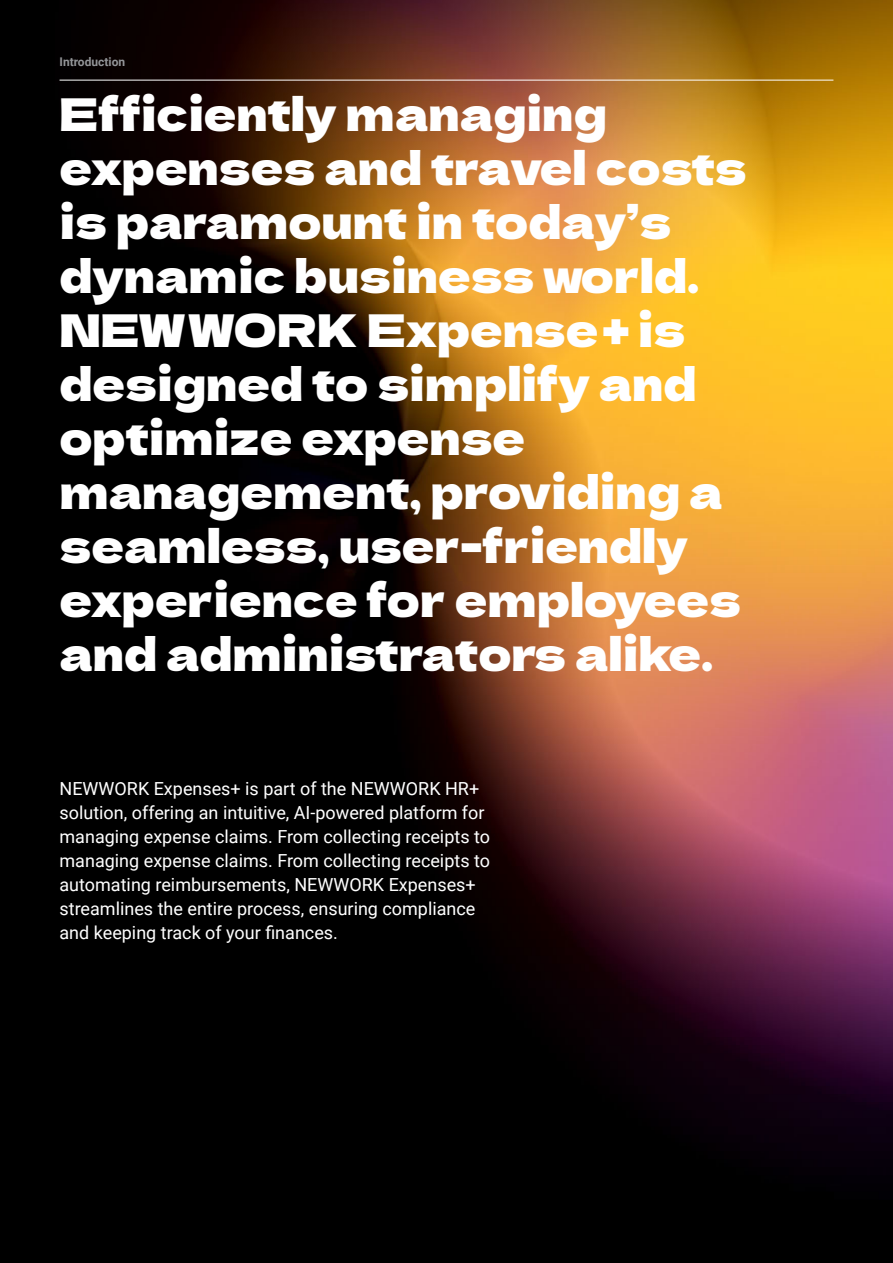
<style>
.page{position:relative;width:893px;height:1263px;background:#fff}
.page>*{position:absolute;margin:0;border:0;box-sizing:border-box;transform-origin:0 0}
.t1{font:45px/54px "Dela Gothic One";color:#fff}
.t2{font:18px/24px "Roboto";color:#fff}
.t3{font:700 12px "Roboto";color:#939598}
</style>
<div class="page">
<img style="left:0;top:0;width:893px;height:1263px">
<hr style="left:60px;top:80px;width:773px;height:1px;background:#fff">
<p class="t3" style="left:60px;top:54px;width:67px">Introduction</p>
<p class="t1" style="left:60px;top:85px;width:689px">Efficiently managing expenses and travel costs is paramount in today’s dynamic business world.<br>NEWWORK Expense+ is designed to simplify and optimize expense management, providing a seamless, user-friendly experience for employees and administrators alike.</p>
<p class="t2" style="left:60px;top:775px;width:432px">NEWWORK Expenses+ is part of the NEWWORK HR+ solution, offering an intuitive, AI-powered platform for managing expense claims. From collecting receipts to managing expense claims. From collecting receipts to automating reimbursements, NEWWORK Expenses+ streamlines the entire process, ensuring compliance and keeping track of your finances.</p>
</div>
